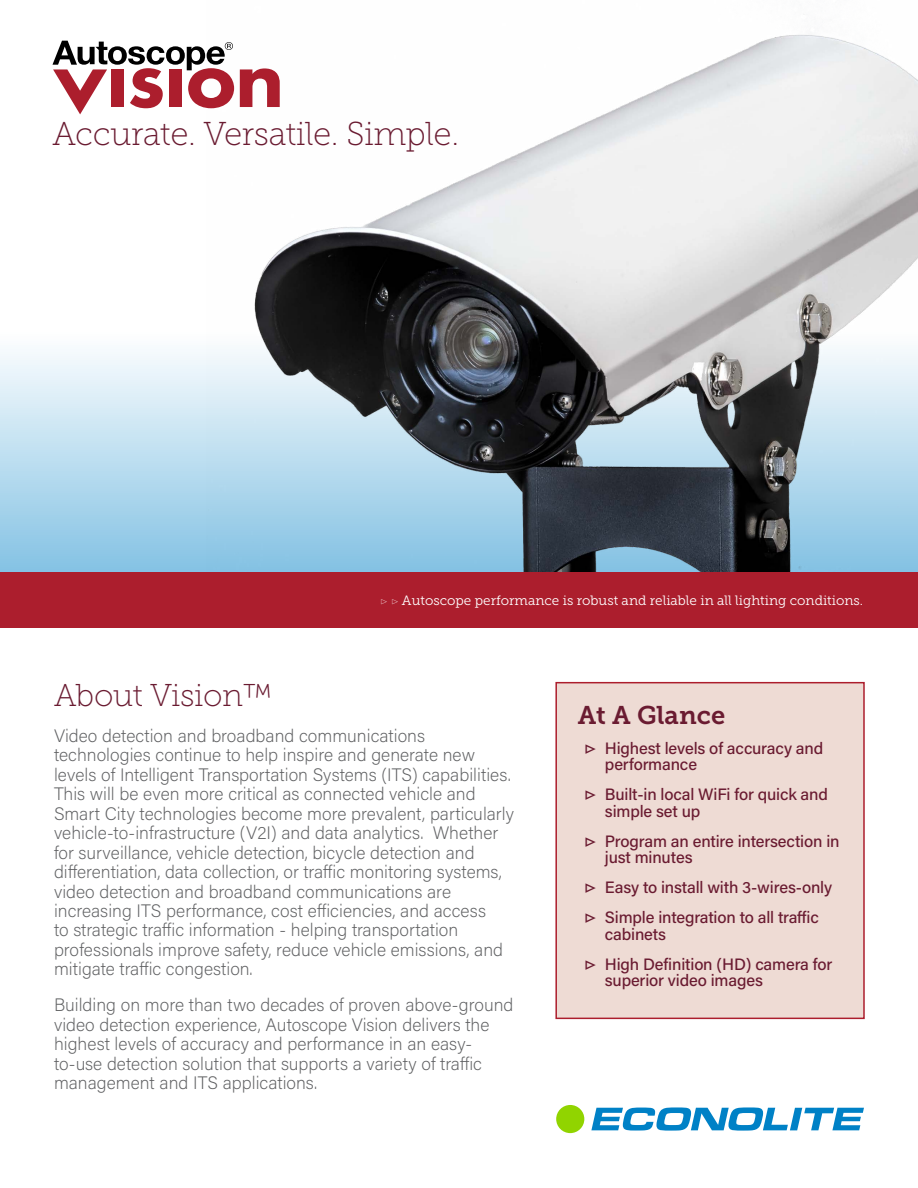
<style>
.page{position:relative;width:918px;height:1188px;background:#fff}
.page>*{position:absolute;margin:0;border:0;box-sizing:border-box;transform-origin:0 0}
.t1{font:33px "Museo Slab 100";letter-spacing:-.01em;color:#6a1b31}
.t2{font:31.5px "Museo Slab 100";letter-spacing:-.015em;color:#6a1b31}
.t3{font:25.5px "Museo Slab 700";color:#6a1b31}
.t4{font:200 18px/19.5px "Acumin Pro";color:#5f6062}
.t5{font:500 16.5px/16.5px "Acumin Pro";letter-spacing:-.01em;color:#6a1b31}
.t6{font:13.5px "Museo Slab 300";color:#fff}
.s1{font-family:"Acumin Pro";font-weight:100}
.s2{font-weight:600}
</style>
<div class="page">
<svg style="left:591px;top:1107px;width:273px;height:24px"></svg>
<div style="left:556px;top:1105px;width:28px;height:28px;background:#91d400;border-radius:50%"></div>
<div style="left:556px;top:683px;width:308px;height:335px;background:#eedbd4"></div>
<div style="left:555px;top:682px;width:310px;height:337px;border:2px solid #ac1e2d"></div>
<svg style="left:0;top:40px;width:206px;height:532px"></svg>
<img style="left:206px;top:35px;width:712px;height:537px">
<div style="left:0;top:572px;width:918px;height:56px;background:#ac1e2d"></div>
<svg style="left:240px;top:68px;width:40px;height:39px"></svg>
<svg style="left:52px;top:41px;width:182px;height:73px"></svg>
<h1 class="t1" style="left:52px;top:116px;width:408px">Accurate. Versatile. Simple.</h1>
<p class="t6" style="left:380px;top:593px;width:485px"><span class="s1">▷ ▷</span> Autoscope performance is robust and reliable in all lighting conditions.</p>
<h2 class="t2" style="left:54px;top:678px;width:220px">About Vision™</h2>
<p class="t4" style="left:54px;top:725px;width:462px">Video detection and broadband communications technologies continue to help inspire and generate new levels of Intelligent Transportation Systems (ITS) capabilities.<br>This will be even more critical as connected vehicle and Smart City technologies become more prevalent, particularly vehicle-to-infrastructure (V2I) and data analytics. Whether for surveillance, vehicle detection, bicycle detection and differentiation, data collection, or traffic monitoring systems, video detection and broadband communications are increasing ITS performance, cost efficiencies, and access<br>to strategic traffic information - helping transportation professionals improve safety, reduce vehicle emissions, and mitigate traffic congestion.</p>
<p class="t4" style="left:54px;top:995px;width:461px">Building on more than two decades of proven above-ground video detection experience, Autoscope Vision delivers the highest levels of accuracy and performance in an easy&shy;to-use detection solution that supports a variety of traffic management and ITS applications.</p>
<h3 class="t3" style="left:578px;top:700px;width:149px">At A Glance</h3>
<p class="t5" style="left:605px;top:739px;width:220px;text-indent:-20px"><span class="s2">▷</span> Highest levels of accuracy and performance</p>
<p class="t5" style="left:605px;top:785px;width:225px;text-indent:-20px"><span class="s2">▷</span> Built-in local WiFi for quick and simple set up</p>
<p class="t5" style="left:605px;top:832px;width:236px;text-indent:-20px"><span class="s2">▷</span> Program an entire intersection in just minutes</p>
<p class="t5" style="left:585px;top:872px;width:249px;line-height:30px"><span class="s2">▷</span> Easy to install with 3-wires-only <span class="s2">▷</span> Simple integration to all traffic</p>
<p class="t5" style="left:585px;top:918px;width:249px;line-height:30px;text-indent:20px">cabinets<br><span class="s2">▷</span> High Definition (HD) camera for</p>
<p class="t5" style="left:605px;top:971px;width:160px">superior video images</p>
</div>
